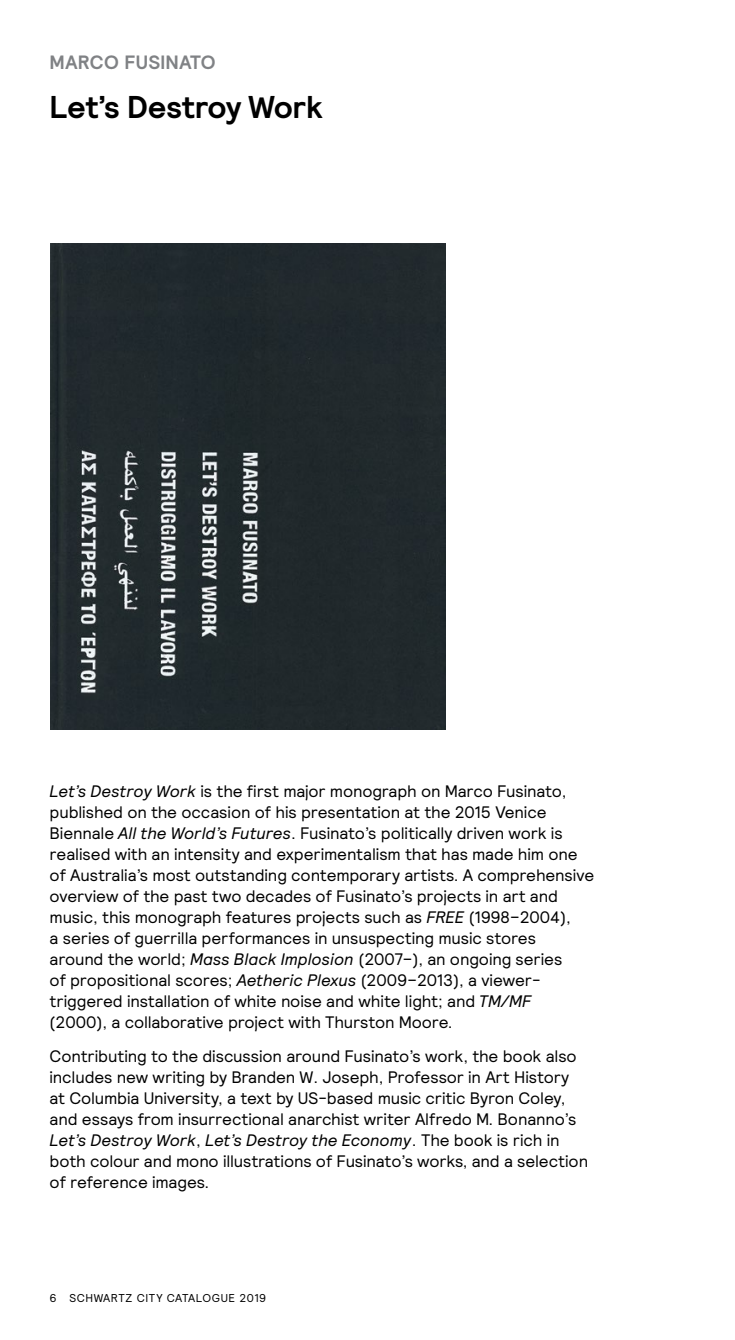
<style>
.page{position:relative;width:735px;height:1340px;background:#fff}
.page>*{position:absolute;margin:0;border:0;box-sizing:border-box;transform-origin:0 0}
.t1{font:700 31.5px "Relative";letter-spacing:-.015em;color:#000}
.t2{font:700 19.25px "Relative";letter-spacing:.02em;color:#808285}
.t3{font:16.62px/21px "Relative";letter-spacing:-.01em;color:#000}
.t4{font:11.38px "Relative";letter-spacing:.05em;color:#000}
.s1{font-style:italic}
</style>
<div class="page">
<div style="left:50px;top:243px;width:395px;height:486px;background:#21292d"></div>
<p class="t2" style="left:50px;top:50px;width:167px">MARCO FUSINATO</p>
<h1 class="t1" style="left:50px;top:86px;width:274px">Let’s Destroy Work</h1>
<p class="t3" style="left:50px;top:780px;width:545px"><span class="s1">Let’s Destroy Work</span> is the first major monograph on Marco Fusinato, published on the occasion of his presentation at the 2015 Venice Biennale <span class="s1">All the World’s Futures</span>. Fusinato’s politically driven work is realised with an intensity and experimentalism that has made him one of Australia’s most outstanding contemporary artists. A comprehensive overview of the past two decades of Fusinato’s projects in art and music, this monograph features projects such as <span class="s1">FREE</span> (1998–2004),<br>a series of guerrilla performances in unsuspecting music stores around the world; <span class="s1">Mass Black Implosion</span> (2007–), an ongoing series<br>of propositional scores; <span class="s1">Aetheric Plexus</span> (2009–2013), a viewer&shy;triggered installation of white noise and white light; and <span class="s1">TM/MF<br></span>(2000), a collaborative project with Thurston Moore.</p>
<p class="t3" style="left:50px;top:1044px;width:539px">Contributing to the discussion around Fusinato’s work, the book also includes new writing by Branden W. Joseph, Professor in Art History at Columbia University, a text by US-based music critic Byron Coley, and essays from insurrectional anarchist writer Alfredo M. Bonanno’s <span class="s1">Let’s Destroy Work</span>, <span class="s1">Let’s Destroy the Economy</span>. The book is rich in both colour and mono illustrations of Fusinato’s works, and a selection of reference images.</p>
<p class="t4" style="left:50px;top:1290px;width:218px">6 SCHWARTZ CITY CATALOGUE 2019</p>
</div>
